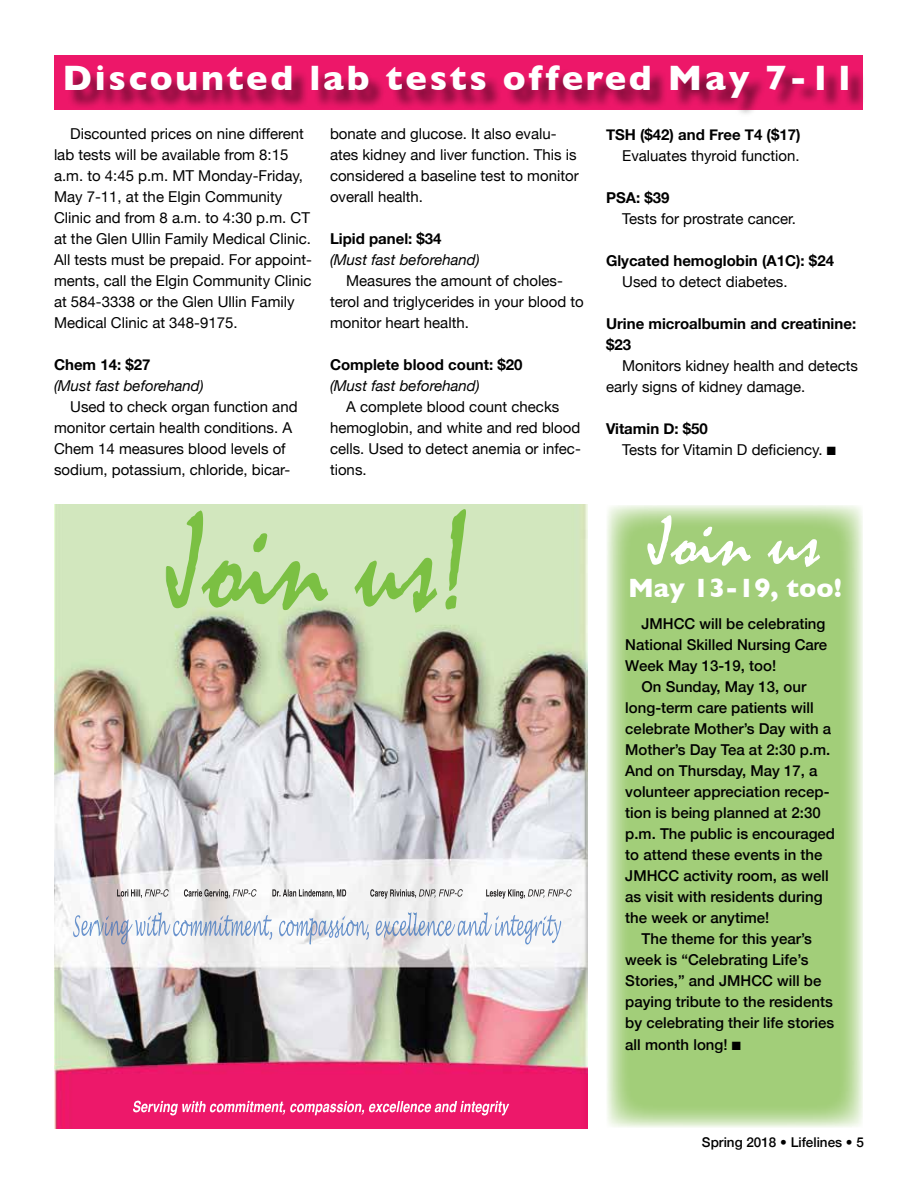
<style>
.page{position:relative;width:918px;height:1188px;background:#fff}
.page>*{position:absolute;margin:0;border:0;box-sizing:border-box;transform-origin:0 0}
.t1{font:72px "Mistral";color:#fff}
.t2{font:700 36px "Gill Sans";letter-spacing:.075em;color:#fff}
.t3{font:700 27px "Gill Sans";color:#fff}
.t4{font:15px/21px "Helvetica Neue";color:#000}
.t5{font:500 15px/21px "Helvetica Neue";color:#000}
.t6{font:700 15px/21px "Helvetica Neue";color:#000}
.t7{font:italic 15px "Helvetica Neue";color:#000}
.t8{font:500 13.5px "Helvetica Neue";color:#000}
.s1{font-weight:700}
</style>
<div class="page">
<div style="left:55px;top:55px;width:808px;height:55px;background:#ed1769"></div>
<div style="left:67px;top:69px;width:798px;height:49px;background:#000;opacity:.5"></div>
<img style="left:54px;top:504px;width:534px;height:624px">
<svg style="left:607px;top:505px;width:256px;height:623px;background:#a9d284"></svg>
<h2 class="t2" style="left:63px;top:49px;width:794px">Discounted lab tests offered May 7-11</h2>
<p class="t4" style="left:54px;top:124px;width:260px;text-indent:16px">Discounted prices on nine different lab tests will be available from 8:15 a.m. to 4:45 p.m. MT Monday-Friday, May 7-11, at the Elgin Community Clinic and from 8 a.m. to 4:30 p.m. CT at the Glen Ullin Family Medical Clinic.<br>All tests must be prepaid. For appoint&shy;ments, call the Elgin Community Clinic at 584-3338 or the Glen Ullin Family Medical Clinic at 348-9175.</p>
<p class="t6" style="left:54px;top:355px;width:98px">Chem 14: $27</p>
<p class="t7" style="left:54px;top:375px;width:151px">(Must fast beforehand)</p>
<p class="t4" style="left:54px;top:397px;width:245px;text-indent:16px">Used to check organ function and monitor certain health conditions. A Chem 14 measures blood levels of sodium, potassium, chloride, bicar-</p>
<p class="t4" style="left:330px;top:124px;width:250px">bonate and glucose. It also evalu&shy;ates kidney and liver function. This is considered a baseline test to monitor overall health.</p>
<p class="t6" style="left:330px;top:229px;width:113px">Lipid panel: $34</p>
<p class="t7" style="left:330px;top:249px;width:151px">(Must fast beforehand)</p>
<p class="t4" style="left:330px;top:271px;width:255px;text-indent:16px">Measures the amount of choles&shy;terol and triglycerides in your blood to monitor heart health.</p>
<p class="t6" style="left:330px;top:355px;width:194px">Complete blood count: $20</p>
<p class="t7" style="left:330px;top:375px;width:151px">(Must fast beforehand)</p>
<p class="t4" style="left:330px;top:397px;width:252px;text-indent:16px">A complete blood count checks hemoglobin, and white and red blood cells. Used to detect anemia or infec&shy;tions.</p>
<p class="t6" style="left:606px;top:124px;width:196px">TSH ($42) and Free T4 ($17)</p>
<p class="t4" style="left:622px;top:146px;width:179px">Evaluates thyroid function.</p>
<p class="t6" style="left:606px;top:187px;width:65px">PSA: $39</p>
<p class="t4" style="left:622px;top:209px;width:175px">Tests for prostrate cancer.</p>
<p class="t6" style="left:606px;top:250px;width:230px">Glycated hemoglobin (A1C): $24</p>
<p class="t4" style="left:622px;top:272px;width:167px">Used to detect diabetes.</p>
<p class="t6" style="left:606px;top:313px;width:252px">Urine microalbumin and creatinine: $23</p>
<p class="t4" style="left:606px;top:356px;width:254px;text-indent:16px">Monitors kidney health and detects early signs of kidney damage.</p>
<p class="t4" style="left:622px;top:418px;width:215px;line-height:21.8px;text-indent:-16px"><span class="s1">Vitamin D: $50<br></span>Tests for Vitamin D deficiency. ■</p>
<h1 class="t1" style="left:650px;top:502px;width:172px">Join us</h1>
<h3 class="t3" style="left:628px;top:567px;width:215px">May 13-19, too!</h3>
<p class="t5" style="left:625px;top:612px;width:204px;text-indent:16px">JMHCC will be celebrating<br>National Skilled Nursing Care<br>Week May 13-19, too!</p>
<p class="t5" style="left:642px;top:675px;width:166px">On Sunday, May 13, our</p>
<p class="t5" style="left:625px;top:696px;width:190px">long-term care patients will</p>
<p class="t5" style="left:625px;top:717px;width:207px">celebrate Mother’s Day with a</p>
<p class="t5" style="left:625px;top:738px;width:207px">Mother’s Day Tea at 2:30 p.m.</p>
<p class="t5" style="left:625px;top:759px;width:194px">And on Thursday, May 17, a</p>
<p class="t5" style="left:625px;top:780px;width:206px">volunteer appreciation recep-</p>
<p class="t5" style="left:625px;top:801px;width:197px">tion is being planned at 2:30</p>
<p class="t5" style="left:625px;top:822px;width:211px">p.m. The public is encouraged</p>
<p class="t5" style="left:625px;top:843px;width:199px">to attend these events in the</p>
<p class="t5" style="left:625px;top:864px;width:205px">JMHCC activity room, as well</p>
<p class="t5" style="left:625px;top:885px;width:199px">as visit with residents during</p>
<p class="t5" style="left:625px;top:906px;width:145px">the week or anytime!</p>
<p class="t5" style="left:642px;top:927px;width:172px">The theme for this year’s</p>
<p class="t5" style="left:625px;top:948px;width:185px">week is “Celebrating Life’s</p>
<p class="t5" style="left:625px;top:969px;width:198px">Stories,” and JMHCC will be</p>
<p class="t5" style="left:625px;top:990px;width:209px">paying tribute to the residents</p>
<p class="t5" style="left:625px;top:1011px;width:210px">by celebrating their life stories</p>
<p class="t5" style="left:625px;top:1033px;width:117px">all month long! ■</p>
<p class="t8" style="left:702px;top:1132px;width:164px">Spring 2018 • Lifelines • 5</p>
</div>
